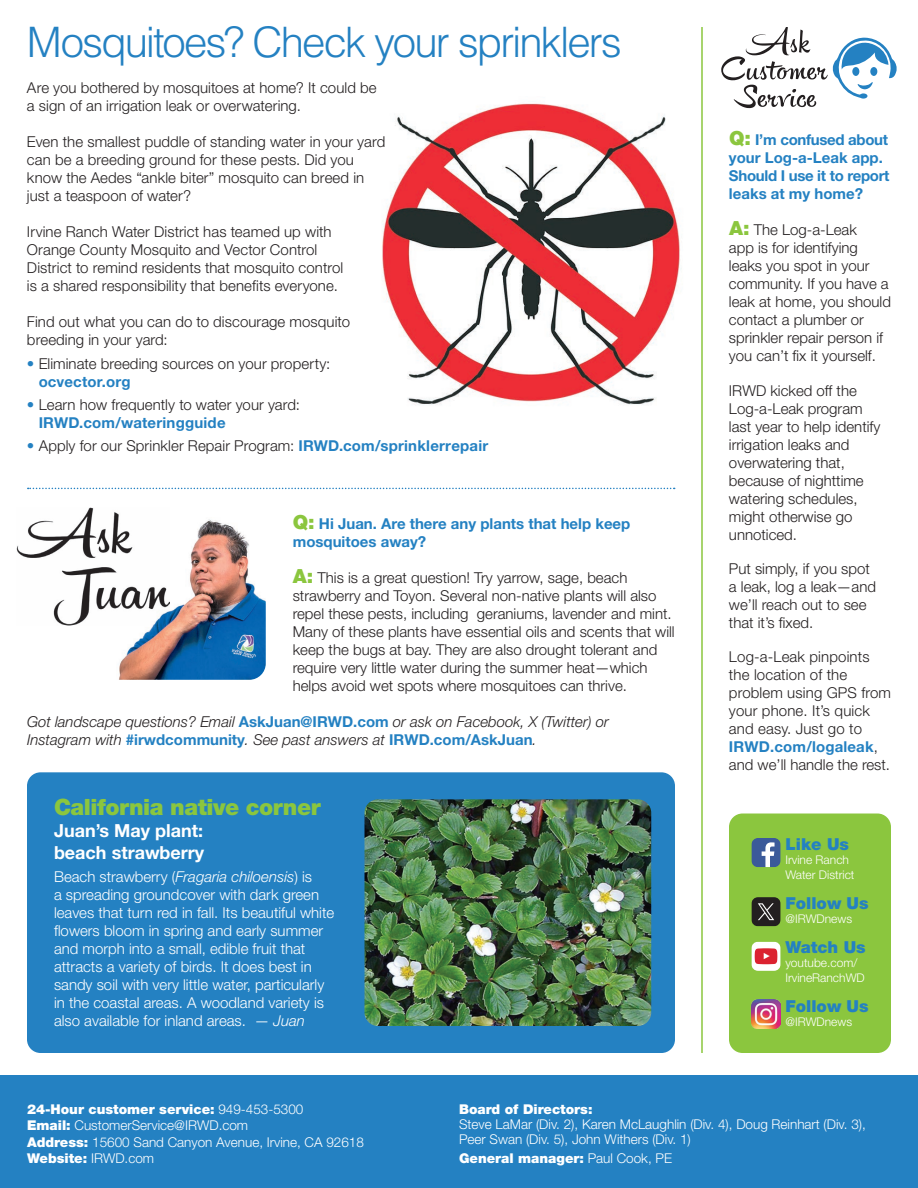
<style>
.page{position:relative;width:918px;height:1188px;background:#fff}
.page>*{position:absolute;margin:0;border:0;box-sizing:border-box;transform-origin:0 0}
.t1{font:300 42px "Helvetica LT Std";letter-spacing:-.05em;color:#2481c2}
.t2{font:900 22.5px "Helvetica Neue LT Std";letter-spacing:-.02em;color:#8bc63e}
.t3{font:700 18px/21.6px "Helvetica Neue LT Std";color:#fff}
.t4{font:900 16.5px "Helvetica Neue LT Std";color:#2481c2}
.t5{font:300 15px/18px "Helvetica Neue LT Std";color:#231f20}
.t6{font:300 15px/18px "Helvetica Neue LT Std";color:#fff}
.t7{font:italic 300 15px/18px "Helvetica Neue LT Std";color:#231f20}
.t8{font:700 15px/18px "Helvetica Neue LT Std";letter-spacing:-.02em;color:#2481c2}
.t9{font:700 15px/18px "Helvetica Neue LT Std";color:#2481c2}
.t10{font:300 13.5px/16.2px "Helvetica Neue LT Std";color:#fff}
.t11{font:900 13.5px "Helvetica Neue LT Std";color:#fff}
.t12{font:300 12px/14.4px "Helvetica Neue LT Std";color:#fff}
.s1{color:#2481c2}
.s2{font-weight:700;color:#2481c2}
.s3{font-weight:900;font-size:19.5px;color:#8bc63e}
.s4{font-weight:700;font-style:normal;color:#2481c2}
.s5{font-style:italic}
.s6{font-weight:900}
.s7{font-weight:300}
</style>
<div class="page">
<img style="left:382px;top:103px;width:299px;height:302px">
<div style="left:0;top:1076px;width:918px;height:112px;background:#2481c2"></div>
<div style="left:729px;top:814px;width:162px;height:239px;background:#8bc63e;border-radius:14px"></div>
<svg style="left:751px;top:942px;width:30px;height:29px"></svg>
<img style="left:751px;top:999px;width:30px;height:30px">
<svg style="left:751px;top:897px;width:30px;height:29px"></svg>
<svg style="left:751px;top:838px;width:30px;height:29px"></svg>
<hr style="left:701px;top:27px;width:2px;height:1026px;background:#8bc63e">
<svg style="left:28px;top:488px;width:647px;height:1px"></svg>
<div style="left:27px;top:772px;width:648px;height:281px;background:#2481c2;border-radius:14px"></div>
<svg style="left:721px;top:27px;width:176px;height:81px"></svg>
<img style="left:119px;top:519px;width:147px;height:161px">
<img style="left:16px;top:507px;width:153px;height:118px">
<img style="left:364px;top:799px;width:287px;height:227px">
<h1 class="t1" style="left:27px;top:16px;width:596px">Mosquitoes? Check your sprinklers</h1>
<p class="t5" style="left:27px;top:79px;width:351px">Are you bothered by mosquitoes at home? It could be a sign of an irrigation leak or overwatering.</p>
<p class="t5" style="left:27px;top:133px;width:360px">Even the smallest puddle of standing water in your yard can be a breeding ground for these pests. Did you know the Aedes “ankle biter” mosquito can breed in just a teaspoon of water?</p>
<p class="t5" style="left:27px;top:223px;width:318px">Irvine Ranch Water District has teamed up with Orange County Mosquito and Vector Control District to remind residents that mosquito control is a shared responsibility that benefits everyone.</p>
<p class="t5" style="left:27px;top:313px;width:325px">Find out what you can do to discourage mosquito breeding in your yard:</p>
<p class="t5" style="left:39px;top:354px;width:293px;text-indent:-12px"><span class="s1">•</span> Eliminate breeding sources on your property: <span class="s2">ocvector.org</span></p>
<p class="t5" style="left:39px;top:395px;width:263px;text-indent:-12px"><span class="s1">•</span> Learn how frequently to water your yard:<br><span class="s2">IRWD.com/wateringguide</span></p>
<p class="t5" style="left:27px;top:437px;width:463px"><span class="s1">•</span> Apply for our Sprinkler Repair Program: <span class="s2">IRWD.com/sprinklerrepair</span></p>
<p class="t9" style="left:293px;top:515px;width:339px"><span class="s3">Q:</span> Hi Juan. Are there any plants that help keep mosquitoes away?</p>
<p class="t5" style="left:293px;top:569px;width:383px"><span class="s3">A:</span> This is a great question! Try yarrow, sage, beach strawberry and Toyon. Several non-native plants will also repel these pests, including geraniums, lavender and mint.<br>Many of these plants have essential oils and scents that will keep the bugs at bay. They are also drought tolerant and require very little water during the summer heat—which helps avoid wet spots where mosquitoes can thrive.</p>
<p class="t7" style="left:27px;top:713px;width:583px">Got landscape questions? Email <span class="s4">AskJuan@IRWD.com</span> or ask on Facebook, X (Twitter) or<br>Instagram with <span class="s4">#irwdcommunity</span>. See past answers at <span class="s4">IRWD.com/AskJuan</span>.</p>
<h2 class="t2" style="left:54px;top:794px;width:268px">California native corner</h2>
<p class="t3" style="left:54px;top:819px;width:152px">Juan’s May plant: beach strawberry</p>
<p class="t6" style="left:54px;top:867px;width:282px">Beach strawberry (<span class="s5">Fragaria chiloensis</span>) is<br>a spreading groundcover with dark green leaves that turn red in fall. Its beautiful white flowers bloom in spring and early summer and morph into a small, edible fruit that attracts a variety of birds. It does best in sandy soil with very little water, particularly in the coastal areas. A woodland variety is also available for inland areas. — <span class="s5">Juan</span></p>
<p class="t8" style="left:729px;top:131px;width:162px"><span class="s3">Q:</span> I’m confused about your Log-a-Leak app.<br>Should I use it to report leaks at my home?</p>
<p class="t5" style="left:729px;top:221px;width:163px"><span class="s3">A:</span> The Log-a-Leak<br>app is for identifying leaks you spot in your community. If you have a leak at home, you should contact a plumber or sprinkler repair person if you can’t fix it yourself.</p>
<p class="t5" style="left:729px;top:381px;width:153px">IRWD kicked off the<br>Log-a-Leak program last year to help identify irrigation leaks and overwatering that, because of nighttime watering schedules, might otherwise go unnoticed.</p>
<p class="t5" style="left:729px;top:559px;width:149px">Put simply, if you spot a leak, log a leak—and we’ll reach out to see that it’s fixed.</p>
<p class="t5" style="left:729px;top:647px;width:163px">Log-a-Leak pinpoints the location of the problem using GPS from your phone. It’s quick and easy. Just go to<br><span class="s2">IRWD.com/logaleak</span>, and we’ll handle the rest.</p>
<p class="t4" style="left:785px;top:834px;width:65px">Like Us</p>
<p class="t12" style="left:785px;top:852px;width:71px">Irvine Ranch<br>Water District</p>
<p class="t4" style="left:785px;top:893px;width:85px">Follow Us</p>
<p class="t12" style="left:785px;top:911px;width:68px">@IRWDnews</p>
<p class="t4" style="left:785px;top:937px;width:82px">Watch Us</p>
<p class="t12" style="left:785px;top:956px;width:81px">youtube.com/<br>IrvineRanchWD</p>
<p class="t4" style="left:785px;top:996px;width:85px">Follow Us</p>
<p class="t12" style="left:785px;top:1014px;width:68px">@IRWDnews</p>
<p class="t10" style="left:27px;top:1101px;width:338px"><span class="s6">24-Hour customer service:</span> 949-453-5300<br><span class="s6">Email:</span> CustomerService@IRWD.com<br><span class="s6">Address:</span> 15600 Sand Canyon Avenue, Irvine, CA 92618<br><span class="s6">Website:</span> IRWD.com</p>
<p class="t11" style="left:459px;top:1101px;width:135px">Board of Directors:</p>
<p class="t10" style="left:459px;top:1117px;width:408px;line-height:15px">Steve LaMar (Div. 2), Karen McLaughlin (Div. 4), Doug Reinhart (Div. 3),<br>Peer Swan (Div. 5), John Withers (Div. 1)</p>
<p class="t11" style="left:459px;top:1150px;width:215px">General manager: <span class="s7">Paul Cook, PE</span></p>
</div>
